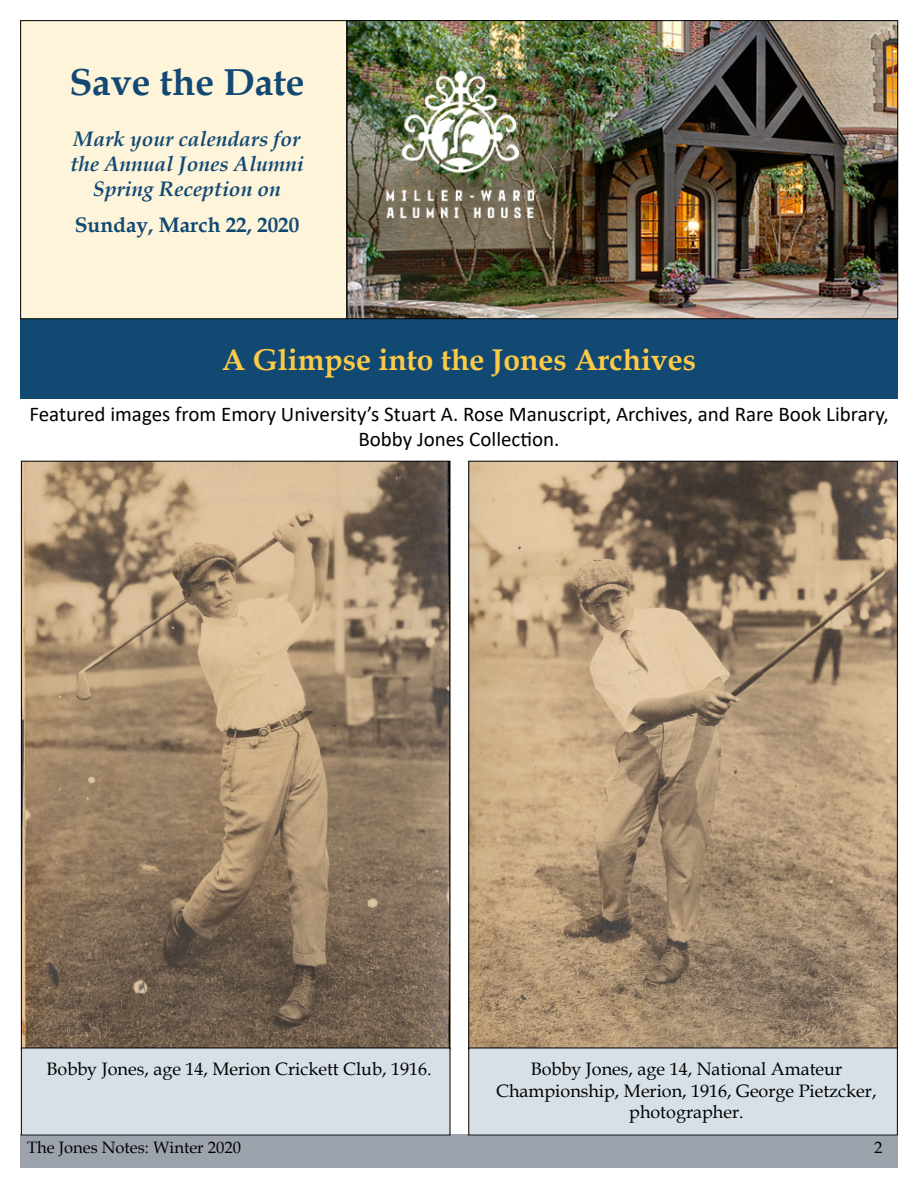
<style>
.page{position:relative;width:918px;height:1188px;background:#fff}
.page>*{position:absolute;margin:0;border:0;box-sizing:border-box;transform-origin:0 0}
.t1{font:700 37.5px "Book Antiqua";color:#124973}
.t2{font:700 30px "Book Antiqua";color:#fcca46}
.t3{font:21px/25.2px "Calibri";color:#000;text-align:center}
.t4{font:italic 700 21px/25.2px "Book Antiqua";color:#124973;text-align:center}
.t5{font:700 21px "Book Antiqua";color:#124973}
.t6{font:18px/21.6px "Book Antiqua";color:#000;text-align:center}
.t7{font:16.5px "Book Antiqua";color:#000}
</style>
<div class="page">
<div style="left:20px;top:1134px;width:878px;height:34px;background:#9ca3ac"></div>
<div style="left:20px;top:319px;width:878px;height:79px;background:#124973"></div>
<img style="left:23px;top:463px;width:425px;height:585px">
<div style="left:21px;top:1048px;width:429px;height:87px;background:#d7e0e7"></div>
<div style="left:21px;top:21px;width:326px;height:298px;background:#fef4da"></div>
<div style="left:20px;top:20px;width:327px;height:299px;border:1px solid #000"></div>
<img style="left:470px;top:463px;width:426px;height:585px">
<div style="left:469px;top:1048px;width:428px;height:87px;background:#d7e0e7"></div>
<img style="left:349px;top:22px;width:547px;height:295px">
<div style="left:347px;top:20px;width:551px;height:299px;border:1px solid #000"></div>
<p class="t1" style="left:69px;top:57px;width:237px">Save the Date</p>
<p class="t4" style="left:70px;top:126px;width:235px">Mark your calendars for the Annual Jones Alumni<br>Spring Reception on</p>
<p class="t5" style="left:75px;top:211px;width:226px">Sunday, March 22, 2020</p>
<p class="t2" style="left:222px;top:339px;width:476px">A Glimpse into the Jones Archives</p>
<p class="t3" style="left:29px;top:401px;width:861px">Featured images from Emory University’s Stuart A. Rose Manuscript, Archives, and Rare Book Library,<br>Bobby Jones Collection.</p>
<p class="t6" style="left:47px;top:1058px;width:387px">Bobby Jones, age 14, Merion Crickett Club, 1916.</p>
<p class="t6" style="left:496px;top:1058px;width:382px">Bobby Jones, age 14, National Amateur<br>Championship, Merion, 1916, George Pietzcker, photographer.</p>
<p class="t7" style="left:27px;top:1136px;width:215px">The Jones Notes: Winter 2020</p>
<p class="t7" style="left:874px;top:1136px;width:10px">2</p>
</div>
